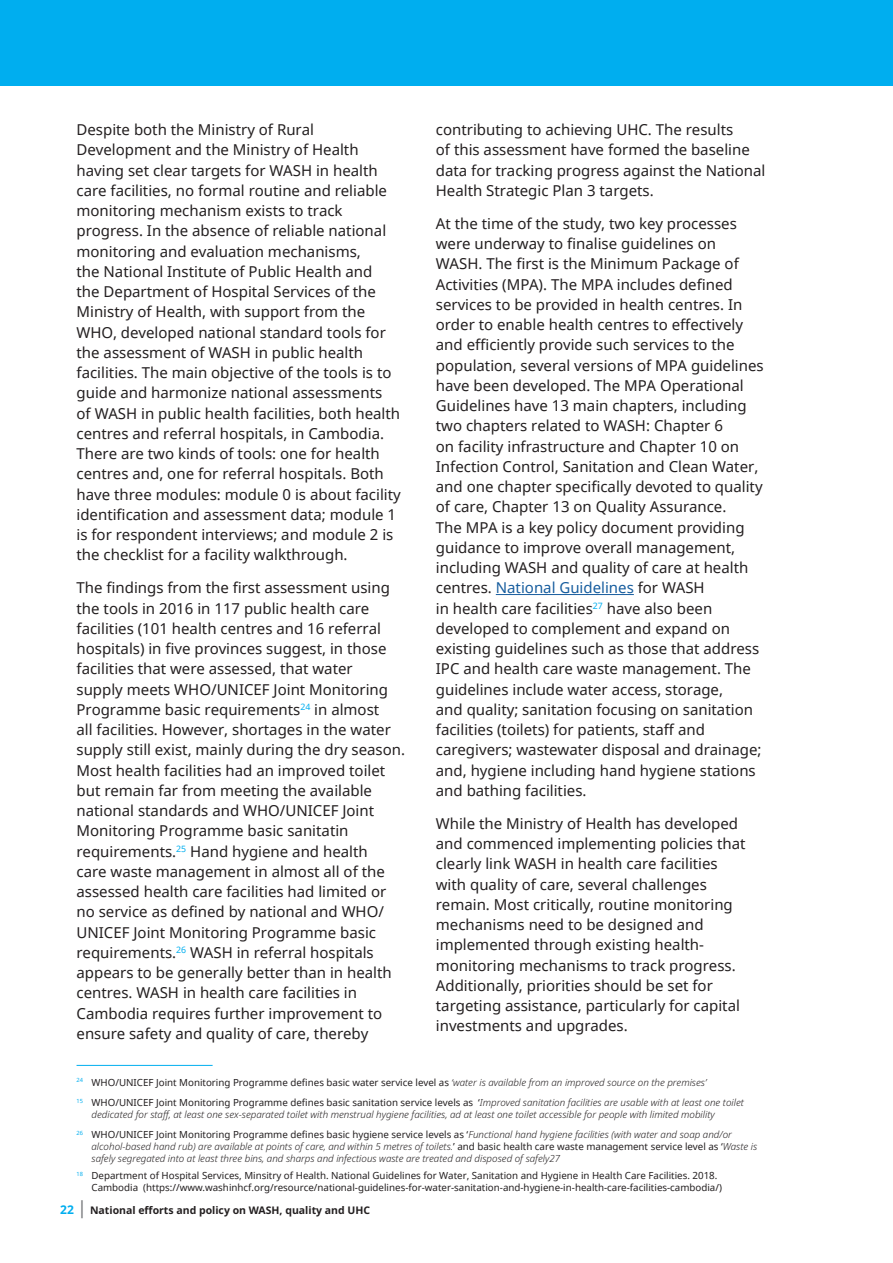
<style>
.page{position:relative;width:893px;height:1263px;background:#fff}
.page>*{position:absolute;margin:0;border:0;box-sizing:border-box;transform-origin:0 0}
.t1{font:15px/20.2px "Noto Sans";color:#231f20}
.t2{font:700 10.5px "Noto Sans";color:#231f20}
.t3{font:italic 300 9.75px/11.7px "Noto Sans";color:#231f20}
.t4{font:9.75px/11.7px "Noto Sans";color:#231f20}
.s1{color:#175d9e}
.s2{font-weight:300;font-style:italic}
.s3{font-weight:400;font-style:normal}
.s4{font-size:12px;color:#00aeef}
.s5{font-weight:400;font-size:18px;color:#76787b}
</style>
<div class="page">
<div style="left:0;top:0;width:892px;height:85px;background:#00aeef"></div>
<hr style="left:496px;top:594px;width:138px;height:1px;background:#175d9e">
<hr style="left:77px;top:1065px;width:136px;height:1px;background:#00aeef">
<p class="t1" style="left:77px;top:119px;width:326px">Despite both the Ministry of Rural Development and the Ministry of Health having set clear targets for WASH in health care facilities, no formal routine and reliable monitoring mechanism exists to track progress. In the absence of reliable national monitoring and evaluation mechanisms,<br>the National Institute of Public Health and<br>the Department of Hospital Services of the Ministry of Health, with support from the WHO, developed national standard tools for the assessment of WASH in public health facilities. The main objective of the tools is to guide and harmonize national assessments<br>of WASH in public health facilities, both health centres and referral hospitals, in Cambodia.<br>There are two kinds of tools: one for health centres and, one for referral hospitals. Both have three modules: module 0 is about facility identification and assessment data; module 1 is for respondent interviews; and module 2 is the checklist for a facility walkthrough.</p>
<p class="t1" style="left:77px;top:577px;width:330px">The findings from the first assessment using the tools in 2016 in 117 public health care facilities (101 health centres and 16 referral hospitals) in five provinces suggest, in those facilities that were assessed, that water<br>supply meets WHO/UNICEF Joint Monitoring Programme basic requirements<sup>24</sup> in almost<br>all facilities. However, shortages in the water supply still exist, mainly during the dry season.<br>Most health facilities had an improved toilet but remain far from meeting the available national standards and WHO/UNICEF Joint Monitoring Programme basic sanitatin requirements.<sup>25</sup> Hand hygiene and health<br>care waste management in almost all of the assessed health care facilities had limited or no service as defined by national and WHO/ UNICEF Joint Monitoring Programme basic requirements.<sup>26</sup> WASH in referral hospitals appears to be generally better than in health centres. WASH in health care facilities in Cambodia requires further improvement to ensure safety and quality of care, thereby</p>
<p class="t1" style="left:436px;top:119px;width:331px">contributing to achieving UHC. The results<br>of this assessment have formed the baseline data for tracking progress against the National Health Strategic Plan 3 targets.</p>
<p class="t1" style="left:436px;top:213px;width:329px">At the time of the study, two key processes were underway to finalise guidelines on WASH. The first is the Minimum Package of Activities (MPA). The MPA includes defined services to be provided in health centres. In order to enable health centres to effectively and efficiently provide such services to the population, several versions of MPA guidelines have been developed. The MPA Operational Guidelines have 13 main chapters, including two chapters related to WASH: Chapter 6<br>on facility infrastructure and Chapter 10 on Infection Control, Sanitation and Clean Water, and one chapter specifically devoted to quality of care, Chapter 13 on Quality Assurance.<br>The MPA is a key policy document providing guidance to improve overall management, including WASH and quality of care at health centres. <span class="s1">National Guidelines</span> for WASH<br>in health care facilities<sup>27</sup> have also been developed to complement and expand on existing guidelines such as those that address IPC and health care waste management. The guidelines include water access, storage,<br>and quality; sanitation focusing on sanitation facilities (toilets) for patients, staff and caregivers; wastewater disposal and drainage; and, hygiene including hand hygiene stations and bathing facilities.</p>
<p class="t1" style="left:436px;top:813px;width:311px">While the Ministry of Health has developed and commenced implementing policies that clearly link WASH in health care facilities with quality of care, several challenges remain. Most critically, routine monitoring mechanisms need to be designed and implemented through existing health&shy;monitoring mechanisms to track progress.<br>Additionally, priorities should be set for targeting assistance, particularly for capital investments and upgrades.</p>
<p class="t4" style="left:77px;top:1076px;width:632px"><sup>24</sup> WHO/UNICEF Joint Monitoring Programme defines basic water service level as <span class="s2">‘water is available from an improved source on the premises’</span></p>
<p class="t3" style="left:92px;top:1097px;width:654px;text-indent:-15px"><sup>15</sup> <span class="s3">WHO/UNICEF Joint Monitoring Programme defines basic sanitation service levels as ‘</span>Improved sanitation facilities are usable with at least one toilet dedicated for staff, at least one sex-separated toilet with menstrual hygiene facilities, ad at least one toilet accessible for people with limited mobility</p>
<p class="t3" style="left:92px;top:1129px;width:667px;text-indent:-15px"><sup>26</sup> <span class="s3">WHO/UNICEF Joint Monitoring Programme defines basic hygiene service levels as ‘</span>Functional hand hygiene facilities (with water and soap and/or alcohol-based hand rub) are available at points of care, and within 5 metres of toilets.<span class="s3">’ and basic health care waste management service level as ‘</span>Waste is safely segregated into at least three bins, and sharps and infectious waste are treated and disposed of safely27</p>
<p class="t4" style="left:92px;top:1169px;width:632px;text-indent:-15px"><sup>18</sup> Department of Hospital Services, Minsitry of Health. National Guidelines for Water, Sanitation and Hygiene in Health Care Facilities. 2018.<br>Cambodia (https://www.washinhcf.org/resource/national-guidelines-for-water-sanitation-and-hygiene-in-health-care-facilities-cambodia/)</p>
<p class="t2" style="left:60px;top:1202px;width:312px"><span class="s4">22</span> <span class="s5">|</span> National efforts and policy on WASH, quality and UHC</p>
</div>
